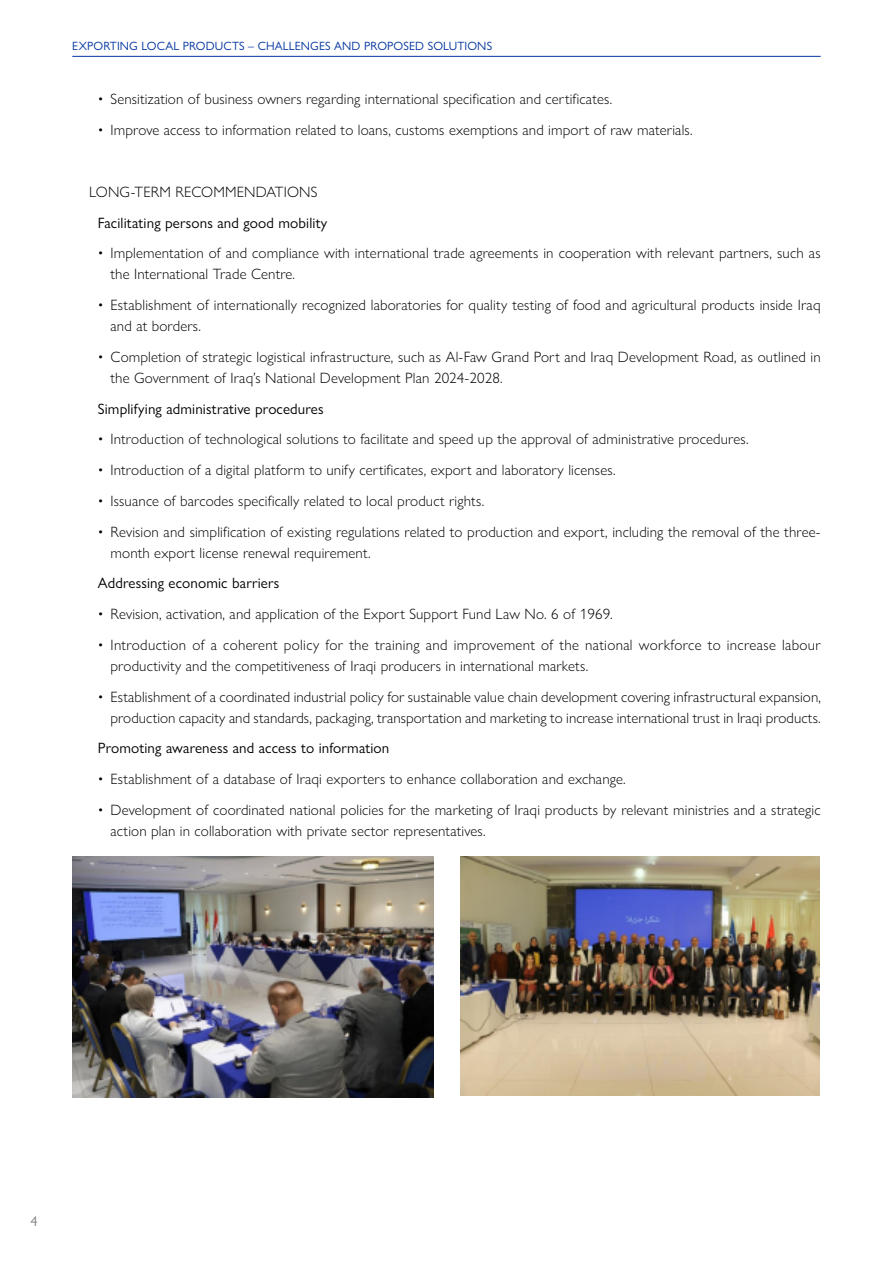
<style>
.page{position:relative;width:893px;height:1263px;background:#fff}
.page>*{position:absolute;margin:0;border:0;box-sizing:border-box;transform-origin:0 0}
.t1{font:300 15px/21px "Gill Sans Nova";letter-spacing:.01em;color:#000}
.t2{font:15px "Gill Sans Nova";letter-spacing:.01em;color:#000}
.t3{font:14.25px "Gill Sans Nova";color:#808285}
.t4{font:12px "Gill Sans Nova";letter-spacing:.01em;color:#0033a0}
</style>
<div class="page">
<hr style="left:72px;top:56px;width:749px;height:1px;background:#0033a0">
<img style="left:72px;top:856px;width:362px;height:241px">
<img style="left:460px;top:856px;width:360px;height:240px">
<p class="t4" style="left:72px;top:39px;width:421px">EXPORTING LOCAL PRODUCTS – CHALLENGES AND PROPOSED SOLUTIONS</p>
<p class="t1" style="left:98px;top:89px;width:516px">• Sensitization of business owners regarding international specification and certificates.</p>
<p class="t1" style="left:98px;top:119px;width:596px">• Improve access to information related to loans, customs exemptions and import of raw materials.</p>
<p class="t1" style="left:89px;top:181px;width:230px">LONG-TERM RECOMMENDATIONS</p>
<p class="t2" style="left:98px;top:213px;width:231px">Facilitating persons and good mobility</p>
<p class="t1" style="left:111px;top:242px;width:712px;text-indent:-13px">• Implementation of and compliance with international trade agreements in cooperation with relevant partners, such as the International Trade Centre.</p>
<p class="t1" style="left:111px;top:294px;width:711px;text-indent:-13px">• Establishment of internationally recognized laboratories for quality testing of food and agricultural products inside Iraq and at borders.</p>
<p class="t1" style="left:111px;top:346px;width:712px;text-indent:-13px">• Completion of strategic logistical infrastructure, such as Al-Faw Grand Port and Iraq Development Road, as outlined in the Government of Iraq’s National Development Plan 2024-2028.</p>
<p class="t2" style="left:98px;top:399px;width:227px">Simplifying administrative procedures</p>
<p class="t1" style="left:98px;top:428px;width:652px">• Introduction of technological solutions to facilitate and speed up the approval of administrative procedures.</p>
<p class="t1" style="left:98px;top:459px;width:519px">• Introduction of a digital platform to unify certificates, export and laboratory licenses.</p>
<p class="t1" style="left:98px;top:490px;width:388px">• Issuance of barcodes specifically related to local product rights.</p>
<p class="t1" style="left:111px;top:521px;width:712px;text-indent:-13px">• Revision and simplification of existing regulations related to production and export, including the removal of the three&shy;month export license renewal requirement.</p>
<p class="t2" style="left:98px;top:574px;width:183px">Addressing economic barriers</p>
<p class="t1" style="left:98px;top:603px;width:516px">• Revision, activation, and application of the Export Support Fund Law No. 6 of 1969.</p>
<p class="t1" style="left:111px;top:634px;width:712px;text-indent:-13px">• Introduction of a coherent policy for the training and improvement of the national workforce to increase labour productivity and the competitiveness of Iraqi producers in international markets.</p>
<p class="t1" style="left:98px;top:686px;width:725px;text-align:right">• Establishment of a coordinated industrial policy for sustainable value chain development covering infrastructural expansion, production capacity and standards, packaging, transportation and marketing to increase international trust in Iraqi products.</p>
<p class="t2" style="left:98px;top:739px;width:293px">Promoting awareness and access to information</p>
<p class="t1" style="left:98px;top:768px;width:529px">• Establishment of a database of Iraqi exporters to enhance collaboration and exchange.</p>
<p class="t1" style="left:111px;top:799px;width:712px;text-indent:-13px">• Development of coordinated national policies for the marketing of Iraqi products by relevant ministries and a strategic action plan in collaboration with private sector representatives.</p>
<p class="t3" style="left:31px;top:1212px;width:9px">4</p>
</div>
